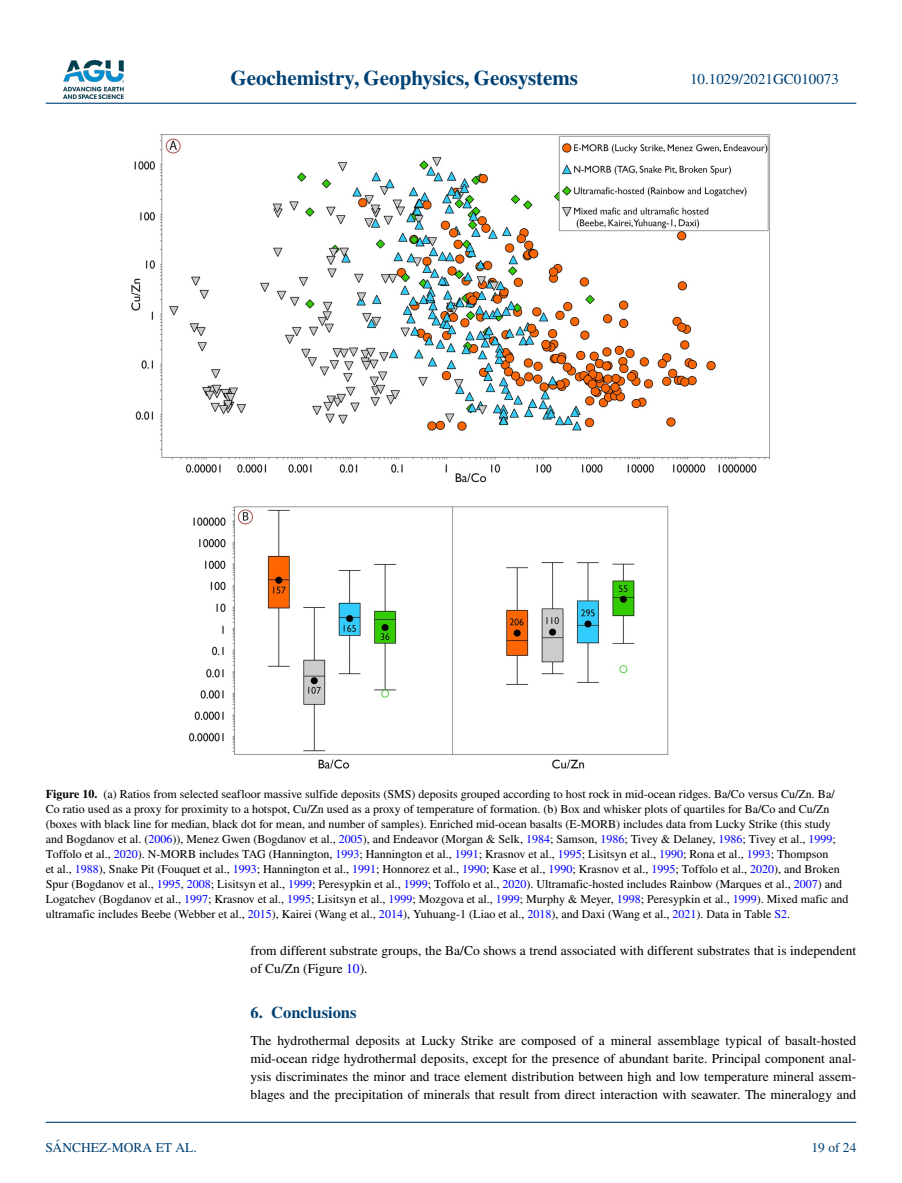
<style>
.page{position:relative;width:902px;height:1183px;background:#fff}
.page>*{position:absolute;margin:0;border:0;box-sizing:border-box;transform-origin:0 0}
.t1{font:700 21px "STIX";color:#004174}
.t2{font:700 16.5px "STIX";color:#004174}
.t3{font:15px "STIX";color:#004174}
.t4{font:13.5px/18px "STIX";color:#000}
.t5{font:13.5px "STIX";color:#004174}
.t6{font:12px/15px "STIX";color:#000}
.s1{font-weight:700}
.s2{color:#00f}
</style>
<div class="page">
<img style="left:63px;top:60px;width:60px;height:39px">
<hr style="left:46px;top:103px;width:810px;height:1px;background:#004174">
<hr style="left:46px;top:1121px;width:810px;height:1px;background:#004174">
<img style="left:131px;top:134px;width:639px;height:635px">
<h1 class="t1" style="left:230px;top:66px;width:349px">Geochemistry, Geophysics, Geosystems</h1>
<p class="t3" style="left:690px;top:69px;width:150px">10.1029/2021GC010073</p>
<p class="t6" style="left:46px;top:787px;width:804px"><span class="s1">Figure 10.</span> (a) Ratios from selected seafloor massive sulfide deposits (SMS) deposits grouped according to host rock in mid-ocean ridges. Ba/Co versus Cu/Zn. Ba/ Co ratio used as a proxy for proximity to a hotspot, Cu/Zn used as a proxy of temperature of formation. (b) Box and whisker plots of quartiles for Ba/Co and Cu/Zn (boxes with black line for median, black dot for mean, and number of samples). Enriched mid-ocean basalts (E-MORB) includes data from Lucky Strike (this study and Bogdanov et al. (<span class="s2">2006</span>)), Menez Gwen (Bogdanov et al., <span class="s2">2005</span>), and Endeavor (Morgan &amp; Selk, <span class="s2">1984</span>; Samson, <span class="s2">1986</span>; Tivey &amp; Delaney, <span class="s2">1986</span>; Tivey et al., <span class="s2">1999</span>; Toffolo et al., <span class="s2">2020</span>). N-MORB includes TAG (Hannington, <span class="s2">1993</span>; Hannington et al., <span class="s2">1991</span>; Krasnov et al., <span class="s2">1995</span>; Lisitsyn et al., <span class="s2">1990</span>; Rona et al., <span class="s2">1993</span>; Thompson<br>et al., <span class="s2">1988</span>), Snake Pit (Fouquet et al., <span class="s2">1993</span>; Hannington et al., <span class="s2">1991</span>; Honnorez et al., <span class="s2">1990</span>; Kase et al., <span class="s2">1990</span>; Krasnov et al., <span class="s2">1995</span>; Toffolo et al., <span class="s2">2020</span>), and Broken Spur (Bogdanov et al., <span class="s2">1995</span>, <span class="s2">2008</span>; Lisitsyn et al., <span class="s2">1999</span>; Peresypkin et al., <span class="s2">1999</span>; Toffolo et al., <span class="s2">2020</span>). Ultramafic-hosted includes Rainbow (Marques et al., <span class="s2">2007</span>) and Logatchev (Bogdanov et al., <span class="s2">1997</span>; Krasnov et al., <span class="s2">1995</span>; Lisitsyn et al., <span class="s2">1999</span>; Mozgova et al., <span class="s2">1999</span>; Murphy &amp; Meyer, <span class="s2">1998</span>; Peresypkin et al., <span class="s2">1999</span>). Mixed mafic and ultramafic includes Beebe (Webber et al., <span class="s2">2015</span>), Kairei (Wang et al., <span class="s2">2014</span>), Yuhuang-1 (Liao et al., <span class="s2">2018</span>), and Daxi (Wang et al., <span class="s2">2021</span>). Data in Table <span class="s2">S2</span>.</p>
<p class="t5" style="left:45px;top:1138px;width:153px">SÁNCHEZ-MORA ET AL.</p>
<p class="t4" style="left:250px;top:942px;width:607px">from different substrate groups, the Ba/Co shows a trend associated with different substrates that is independent of Cu/Zn (Figure <span class="s2">10</span>).</p>
<h2 class="t2" style="left:250px;top:1002px;width:107px">6. Conclusions</h2>
<p class="t4" style="left:250px;top:1032px;width:607px;text-align:justify">The hydrothermal deposits at Lucky Strike are composed of a mineral assemblage typical of basalt-hosted mid-ocean ridge hydrothermal deposits, except for the presence of abundant barite. Principal component anal&shy;ysis discriminates the minor and trace element distribution between high and low temperature mineral assem&shy;blages and the precipitation of minerals that result from direct interaction with seawater. The mineralogy and</p>
<p class="t5" style="left:811px;top:1138px;width:46px">19 of 24</p>
</div>
